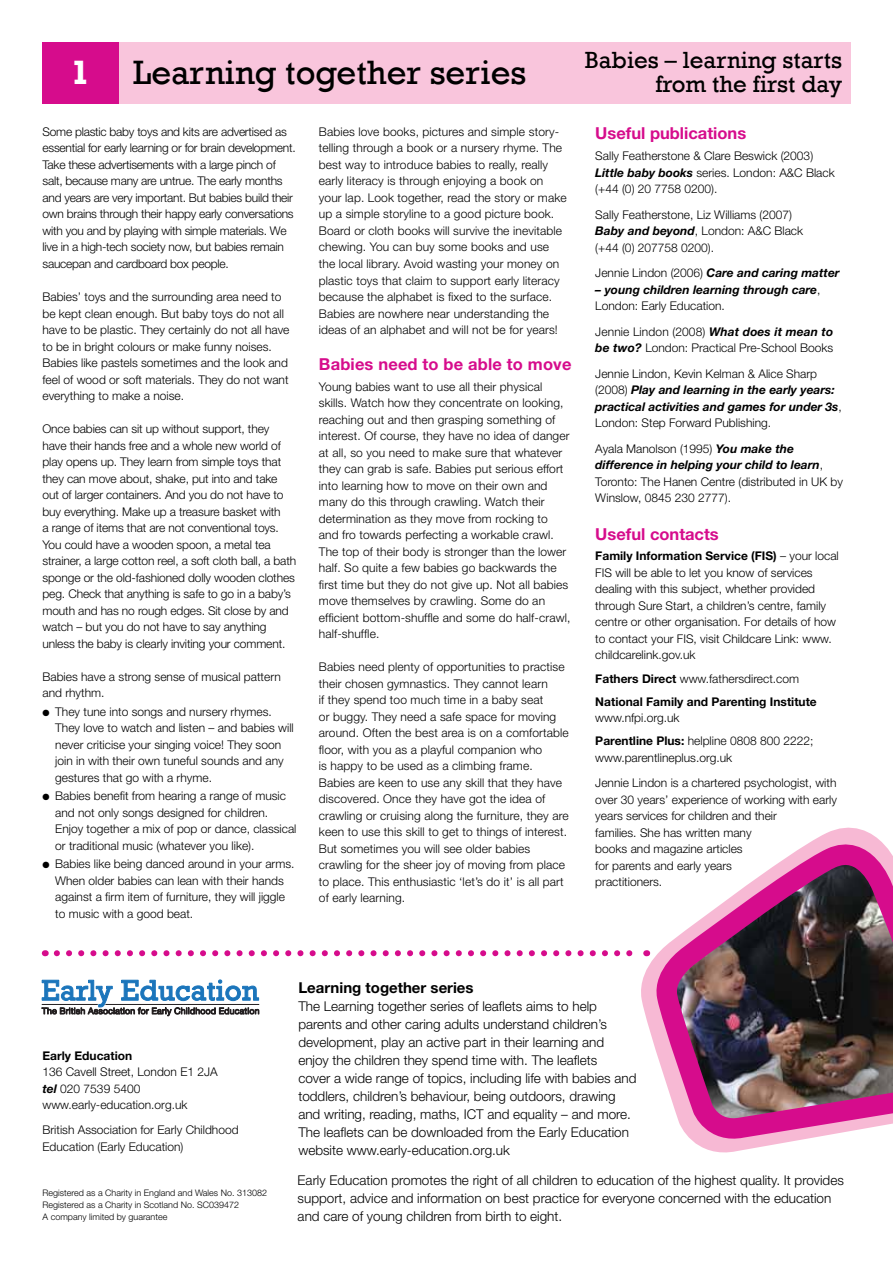
<style>
.page{position:relative;width:893px;height:1263px;background:#fff}
.page>*{position:absolute;margin:0;border:0;box-sizing:border-box;transform-origin:0 0}
.t1{font:34.65px "Rockwell";color:#000}
.t2{font:24px/24px "Rockwell";color:#000;text-align:right}
.t3{font:700 16.5px "Helvetica Neue";color:#d60c8c}
.t4{font:700 15px "Helvetica Neue";color:#000}
.t5{font:300 13.5px/18px "Helvetica Neue";color:#000}
.t6{font:300 12px/16.5px "Helvetica Neue";color:#000}
.t7{font:300 12px/16.5px "Helvetica Neue";letter-spacing:-.02em;color:#000}
.t8{font:italic 700 12px/16.5px "Helvetica Neue";color:#000}
.t9{font:700 12px/22.5px "Helvetica Neue";color:#000}
.t10{font:300 9px/12px "Helvetica Neue";color:#000}
.s1{font-weight:700;color:#fff}
.s2{font-weight:700;font-style:italic}
.s3{font-weight:300;font-style:normal}
.s4{font-weight:700}
.s5{font-weight:300}
</style>
<div class="page">
<svg style="left:57px;top:950px;width:576px;height:6px"></svg>
<svg style="left:641px;top:829px;width:241px;height:324px"></svg>
<img style="left:655px;top:842px;width:238px;height:309px">
<div style="left:119px;top:43px;width:731px;height:61px;background:#f9c5dc"></div>
<div style="left:43px;top:43px;width:76px;height:61px;background:#d60c8c"></div>
<svg style="left:41px;top:979px;width:218px;height:37px"></svg>
<h1 class="t1" style="left:71px;top:53px;width:457px"><span class="s1">1</span> Learning together series</h1>
<h2 class="t2" style="left:585px;top:48px;width:259px">Babies – learning starts from the first day</h2>
<p class="t7" style="left:43px;top:123px;width:255px">Some plastic baby toys and kits are advertised as essential for early learning or for brain development.<br>Take these advertisements with a large pinch of salt, because many are untrue. The early months and years are very important. But babies build their own brains through their happy early conversations with you and by playing with simple materials. We live in a high-tech society now, but babies remain saucepan and cardboard box people.</p>
<p class="t6" style="left:43px;top:288px;width:248px">Babies’ toys and the surrounding area need to be kept clean enough. But baby toys do not all have to be plastic. They certainly do not all have to be in bright colours or make funny noises.<br>Babies like pastels sometimes and the look and feel of wood or soft materials. They do not want everything to make a noise.</p>
<p class="t6" style="left:43px;top:420px;width:255px">Once babies can sit up without support, they have their hands free and a whole new world of play opens up. They learn from simple toys that they can move about, shake, put into and take out of larger containers. And you do not have to buy everything. Make up a treasure basket with<br>a range of items that are not conventional toys.<br>You could have a wooden spoon, a metal tea strainer, a large cotton reel, a soft cloth ball, a bath sponge or the old-fashioned dolly wooden clothes peg. Check that anything is safe to go in a baby’s mouth and has no rough edges. Sit close by and watch – but you do not have to say anything unless the baby is clearly inviting your comment.</p>
<p class="t6" style="left:43px;top:668px;width:240px">Babies have a strong sense of musical pattern and rhythm.</p>
<p class="t6" style="left:55px;top:703px;width:240px;text-indent:-13px">● They tune into songs and nursery rhymes.<br>They love to watch and listen – and babies will never criticise your singing voice! They soon join in with their own tuneful sounds and any gestures that go with a rhyme.</p>
<p class="t6" style="left:55px;top:787px;width:243px;text-indent:-13px">● Babies benefit from hearing a range of music and not only songs designed for children.<br>Enjoy together a mix of pop or dance, classical or traditional music (whatever you like).</p>
<p class="t6" style="left:55px;top:856px;width:241px;text-indent:-13px">● Babies like being danced around in your arms.<br>When older babies can lean with their hands against a firm item of furniture, they will jiggle to music with a good beat.</p>
<p class="t6" style="left:319px;top:123px;width:249px">Babies love books, pictures and simple story&shy;telling through a book or a nursery rhyme. The best way to introduce babies to really, really early literacy is through enjoying a book on your lap. Look together, read the story or make up a simple storyline to a good picture book.<br>Board or cloth books will survive the inevitable chewing. You can buy some books and use the local library. Avoid wasting your money on plastic toys that claim to support early literacy because the alphabet is fixed to the surface.<br>Babies are nowhere near understanding the ideas of an alphabet and will not be for years!</p>
<h3 class="t3" style="left:319px;top:354px;width:254px">Babies need to be able to move</h3>
<p class="t6" style="left:319px;top:378px;width:253px">Young babies want to use all their physical skills. Watch how they concentrate on looking, reaching out and then grasping something of interest. Of course, they have no idea of danger at all, so you need to make sure that whatever they can grab is safe. Babies put serious effort into learning how to move on their own and many do this through crawling. Watch their determination as they move from rocking to and fro towards perfecting a workable crawl.<br>The top of their body is stronger than the lower half. So quite a few babies go backwards the first time but they do not give up. Not all babies move themselves by crawling. Some do an efficient bottom-shuffle and some do half-crawl, half-shuffle.</p>
<p class="t6" style="left:319px;top:658px;width:251px">Babies need plenty of opportunities to practise their chosen gymnastics. They cannot learn<br>if they spend too much time in a baby seat<br>or buggy. They need a safe space for moving around. Often the best area is on a comfortable floor, with you as a playful companion who<br>is happy to be used as a climbing frame.<br>Babies are keen to use any skill that they have discovered. Once they have got the idea of crawling or cruising along the furniture, they are keen to use this skill to get to things of interest.<br>But sometimes you will see older babies crawling for the sheer joy of moving from place to place. This enthusiastic ‘let’s do it’ is all part of early learning.</p>
<h3 class="t3" style="left:595px;top:123px;width:152px">Useful publications</h3>
<p class="t6" style="left:595px;top:147px;width:241px">Sally Featherstone &amp; Clare Beswick (2003)<br><span class="s2">Little baby books</span> series. London: A&amp;C Black (+44 (0) 20 7758 0200).</p>
<p class="t6" style="left:595px;top:206px;width:209px">Sally Featherstone, Liz Williams (2007)<br><span class="s2">Baby and beyond</span>, London: A&amp;C Black (+44 (0) 207758 0200).</p>
<p class="t8" style="left:595px;top:264px;width:246px"><span class="s3">Jennie Lindon (2006)</span> Care and caring matter</p>
<p class="t8" style="left:595px;top:281px;width:227px">– young children learning through care<span class="s3">,<br>London: Early Education.</span></p>
<p class="t6" style="left:595px;top:323px;width:239px">Jennie Lindon (2008) <span class="s2">What does it mean to be two?</span> London: Practical Pre-School Books</p>
<p class="t6" style="left:595px;top:365px;width:248px">Jennie Lindon, Kevin Kelman &amp; Alice Sharp (2008) <span class="s2">Play and learning in the early years: practical activities and games for under 3s</span>, London: Step Forward Publishing.</p>
<p class="t6" style="left:595px;top:440px;width:249px">Ayala Manolson (1995) <span class="s2">You make the difference in helping your child to learn</span>, Toronto: The Hanen Centre (distributed in UK by Winslow, 0845 230 2777).</p>
<h3 class="t3" style="left:595px;top:524px;width:125px">Useful contacts</h3>
<p class="t6" style="left:595px;top:548px;width:245px"><span class="s4">Family Information Service (FIS)</span> – your local FIS will be able to let you know of services dealing with this subject, whether provided through Sure Start, a children’s centre, family centre or other organisation. For details of how to contact your FIS, visit Childcare Link: www. childcarelink.gov.uk</p>
<p class="t9" style="left:595px;top:668px;width:223px">Fathers Direct <span class="s5">www.fathersdirect.com<br></span>National Family and Parenting Institute</p>
<p class="t6" style="left:595px;top:707px;width:220px;line-height:22.5px">www.nfpi.org.uk<br><span class="s4">Parentline Plus:</span> helpline 0808 800 2222;</p>
<p class="t6" style="left:595px;top:744px;width:243px;line-height:25.5px">www.parentlineplus.org.uk<br>Jennie Lindon is a chartered psychologist, with</p>
<p class="t6" style="left:595px;top:791px;width:243px">over 30 years’ experience of working with early years services for children and their<br>families. She has written many<br>books and magazine articles<br>for parents and early years<br>practitioners.</p>
<p class="t9" style="left:43px;top:1044px;width:91px">Early Education</p>
<p class="t6" style="left:43px;top:1063px;width:177px">136 Cavell Street, London E1 2JA <span class="s2">tel</span> 020 7539 5400 www.early-education.org.uk</p>
<p class="t6" style="left:43px;top:1121px;width:198px">British Association for Early Childhood<br>Education (Early Education)</p>
<p class="t10" style="left:43px;top:1186px;width:226px">Registered as a Charity in England and Wales No. 313082<br>Registered as a Charity in Scotland No. SC039472<br>A company limited by guarantee</p>
<p class="t4" style="left:298px;top:978px;width:177px">Learning together series</p>
<p class="t5" style="left:298px;top:996px;width:340px">The Learning together series of leaflets aims to help parents and other caring adults understand children’s development, play an active part in their learning and enjoy the children they spend time with. The leaflets<br>cover a wide range of topics, including life with babies and toddlers, children’s behaviour, being outdoors, drawing and writing, reading, maths, ICT and equality – and more.<br>The leaflets can be downloaded from the Early Education website www.early-education.org.uk</p>
<p class="t5" style="left:298px;top:1171px;width:548px">Early Education promotes the right of all children to education of the highest quality. It provides support, advice and information on best practice for everyone concerned with the education and care of young children from birth to eight.</p>
</div>
